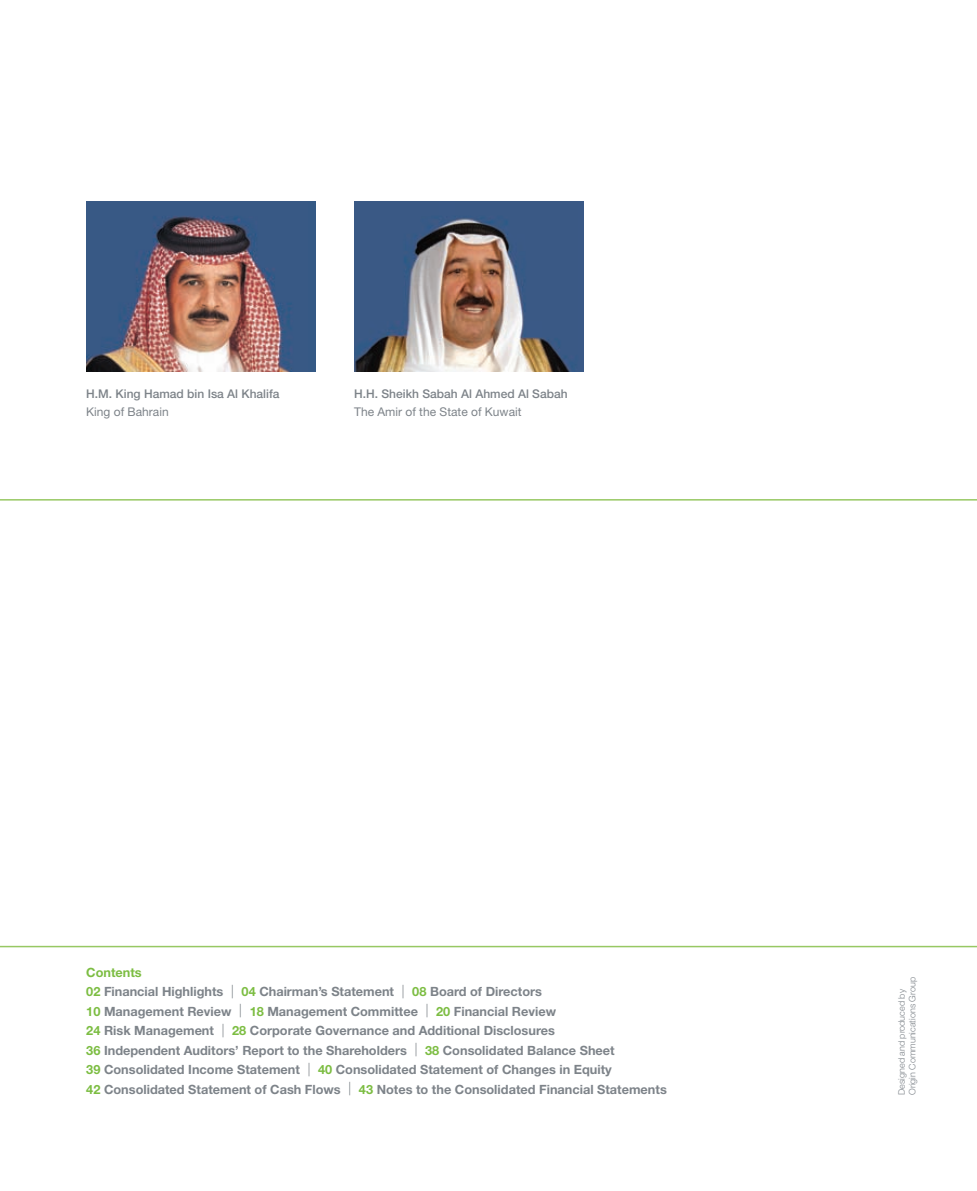
<style>
.page{position:relative;width:977px;height:1191px;background:#fff}
.page>*{position:absolute;margin:0;border:0;box-sizing:border-box;transform-origin:0 0}
.t1{font:700 12.75px/19.5px "Helvetica Neue";color:#7d8389}
.t2{font:500 12px "Helvetica Neue";color:#7d8389}
.t3{font:12px "Helvetica Neue";color:#7d8389}
.t4{font:300 9px/10.8px "Helvetica Neue";color:#7d8389}
.s1{color:#7cbd42}
.s2{font-weight:100;font-size:18px}
</style>
<div class="page">
<hr style="left:0;top:499px;width:977px;height:1px;background:#97c863">
<hr style="left:0;top:945px;width:977px;height:2px;background:#97c863">
<img style="left:86px;top:201px;width:230px;height:170px">
<img style="left:354px;top:201px;width:230px;height:170px">
<p class="t2" style="left:86px;top:386px;width:195px">H.M. King Hamad bin Isa Al Khalifa</p>
<p class="t3" style="left:86px;top:404px;width:84px">King of Bahrain</p>
<p class="t2" style="left:354px;top:386px;width:215px">H.H. Sheikh Sabah Al Ahmed Al Sabah</p>
<p class="t3" style="left:354px;top:404px;width:169px">The Amir of the State of Kuwait</p>
<p class="t1" style="left:86px;top:962px;width:582px"><span class="s1">Contents<br>02</span> Financial Highlights <span class="s2">|</span> <span class="s1">04</span> Chairman’s Statement <span class="s2">|</span> <span class="s1">08</span> Board of Directors<br><span class="s1">10</span> Management Review <span class="s2">|</span> <span class="s1">18</span> Management Committee <span class="s2">|</span> <span class="s1">20</span> Financial Review<br><span class="s1">24</span> Risk Management <span class="s2">|</span> <span class="s1">28</span> Corporate Governance and Additional Disclosures<br><span class="s1">36</span> Independent Auditors’ Report to the Shareholders <span class="s2">|</span> <span class="s1">38</span> Consolidated Balance Sheet<br><span class="s1">39</span> Consolidated Income Statement <span class="s2">|</span> <span class="s1">40</span> Consolidated Statement of Changes in Equity<br><span class="s1">42</span> Consolidated Statement of Cash Flows <span class="s2">|</span> <span class="s1">43</span> Notes to the Consolidated Financial Statements</p>
<p class="t4" style="left:896px;top:1094px;width:119px;rotate:-90deg">Designed and produced by<br>Origin Communications Group</p>
</div>
